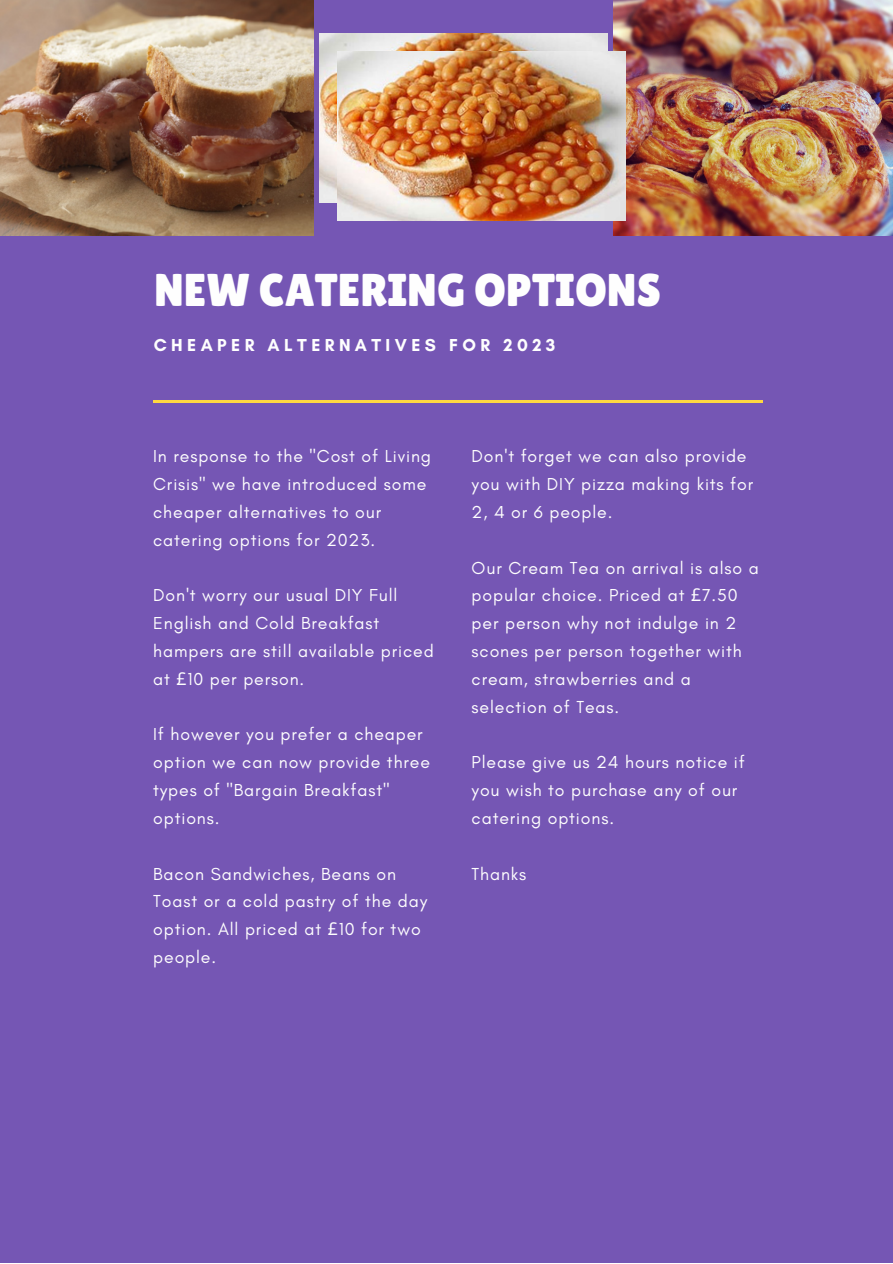
<style>
.page{position:relative;width:893px;height:1264px;background:#fff}
.page>*{position:absolute;margin:0;border:0;box-sizing:border-box;transform-origin:0 0}
.t1{font:45.9px "Lilita One";color:#fefefe}
.t2{font:17.7px/27.8px "Glacial Indifference";letter-spacing:.05em;color:#fefefe}
.t3{font:700 17.7px "Glacial Indifference";letter-spacing:.25em;color:#fefefe}
.s1{font-family:"Noto Sans"}
</style>
<div class="page">
<div style="left:0;top:0;width:892px;height:1262px;background:#7556b4"></div>
<hr style="left:154px;top:400px;width:609px;height:2px;background:#ffd840">
<img style="left:320px;top:34px;width:287px;height:168px">
<img style="left:0;top:0;width:314px;height:235px">
<img style="left:613px;top:0;width:279px;height:235px">
<img style="left:338px;top:52px;width:287px;height:168px">
<p class="t1" style="left:154px;top:264px;width:508px">NEW CATERING OPTIONS</p>
<p class="t3" style="left:154px;top:334px;width:403px">CHEAPER ALTERNATIVES FOR 2023</p>
<p class="t2" style="left:153px;top:442px;width:279px">In response to the "Cost of Living<br>Crisis" we have introduced some cheaper alternatives to our catering options for 2023.</p>
<p class="t2" style="left:153px;top:581px;width:282px">Don't worry our usual DIY Full<br>English and Cold Breakfast hampers are still available priced at <span class="s1">£</span>10 per person.</p>
<p class="t2" style="left:153px;top:720px;width:278px">If however you prefer a cheaper option we can now provide three types of "Bargain Breakfast" options.</p>
<p class="t2" style="left:153px;top:859px;width:275px">Bacon Sandwiches, Beans on<br>Toast or a cold pastry of the day option. All priced at <span class="s1">£</span>10 for two people.</p>
<p class="t2" style="left:471px;top:442px;width:283px">Don't forget we can also provide you with DIY pizza making kits for<br>2, 4 or 6 people.</p>
<p class="t2" style="left:471px;top:553px;width:288px">Our Cream Tea on arrival is also a popular choice. Priced at <span class="s1">£</span>7.50 per person why not indulge in 2 scones per person together with cream, strawberries and a selection of Teas.</p>
<p class="t2" style="left:471px;top:748px;width:274px">Please give us 24 hours notice if you wish to purchase any of our catering options.</p>
<p class="t2" style="left:471px;top:859px;width:56px">Thanks</p>
</div>
